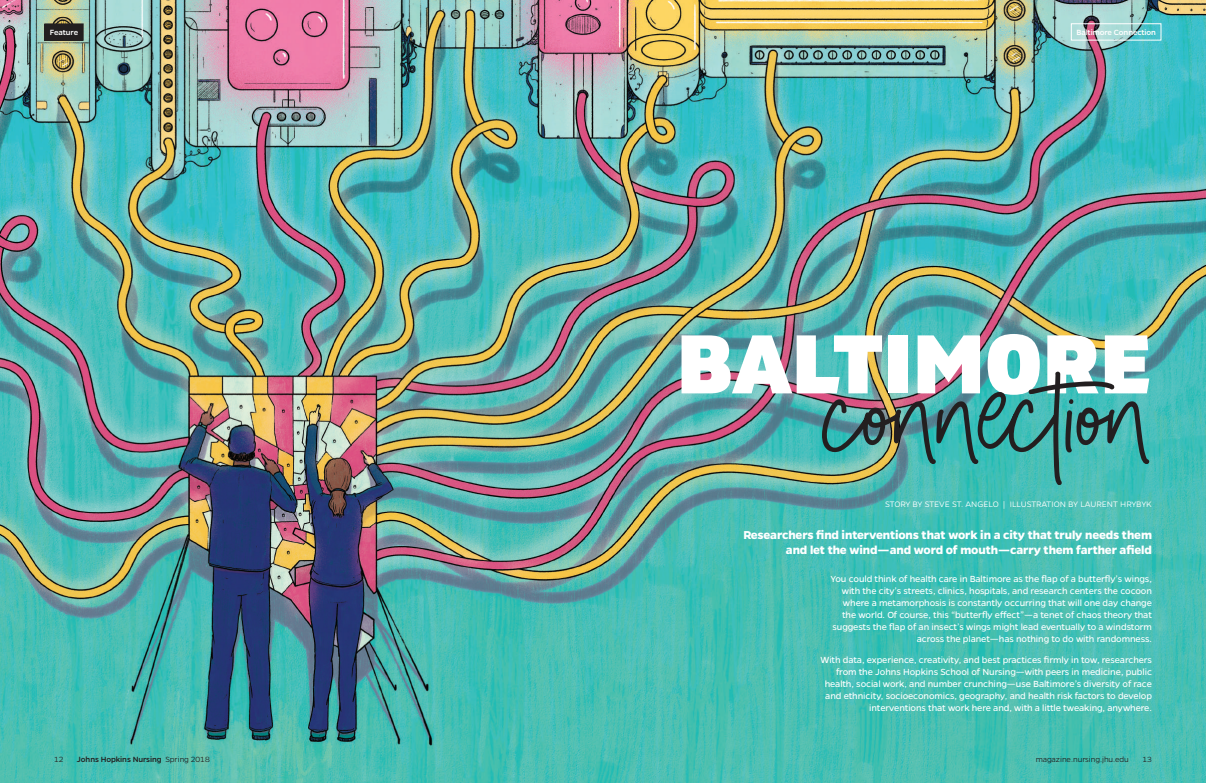
<style>
.page{position:relative;width:1206px;height:783px;background:#fff}
.page>*{position:absolute;margin:0;border:0;box-sizing:border-box;transform-origin:0 0}
.t1{font:900 82.9px "Gilam";letter-spacing:.01em;color:#fff}
.t2{font:700 13px/15.6px "Gentona";letter-spacing:-.01em;color:#fff;text-align:right}
.t3{font:10px/12px "Gentona";letter-spacing:-.01em;color:#fff;text-align:right}
.t4{font:300 9px "Gentona";letter-spacing:-.01em;color:#fff}
.t5{font:500 8.5px "Gentona";letter-spacing:-.01em;color:#231f20}
.t6{font:300 8.5px "Gentona";letter-spacing:-.005em;color:#231f20}
.t7{font:500 8.5px "Gentona";letter-spacing:-.01em;color:#fff}
.s1{font-weight:300}
</style>
<div class="page">
<img style="left:0;top:0;width:1206px;height:783px">
<div style="left:1071px;top:23px;width:91px;height:18px;border:1px solid #fff"></div>
<div style="left:45px;top:24px;width:38px;height:16px;background:#231f20"></div>
<div style="left:44px;top:23px;width:40px;height:18px;border:1px solid #231f20"></div>
<svg style="left:822px;top:372px;width:327px;height:113px;background:#4b9d97"></svg>
<p class="t7" style="left:50px;top:28px;width:30px">Feature</p>
<p class="t7" style="left:1076px;top:28px;width:81px">Baltimore Connection</p>
<h1 class="t1" style="left:677px;top:303px;width:476px">BALTIMORE</h1>
<p class="t4" style="left:885px;top:499px;width:268px">STORY BY STEVE ST. ANGELO | ILLUSTRATION BY LAURENT HRYBYK</p>
<h2 class="t2" style="left:743px;top:527px;width:410px">Researchers find interventions that work in a city that truly needs them and let the wind—and word of mouth—carry them farther afield</h2>
<p class="t3" style="left:830px;top:573px;width:323px">You could think of health care in Baltimore as the flap of a butterfly’s wings, with the city’s streets, clinics, hospitals, and research centers the cocoon where a metamorphosis is constantly occurring that will one day change the world. Of course, this “butterfly effect”—a tenet of chaos theory that suggests the flap of an insect’s wings might lead eventually to a windstorm across the planet—has nothing to do with randomness.</p>
<p class="t3" style="left:821px;top:654px;width:333px">With data, experience, creativity, and best practices firmly in tow, researchers from the Johns Hopkins School of Nursing—with peers in medicine, public health, social work, and number crunching—use Baltimore’s diversity of race and ethnicity, socioeconomics, geography, and health risk factors to develop interventions that work here and, with a little tweaking, anywhere.</p>
<p class="t6" style="left:54px;top:755px;width:11px">12</p>
<p class="t5" style="left:77px;top:755px;width:134px">Johns Hopkins Nursing <span class="s1">Spring 2018</span></p>
<p class="t6" style="left:1036px;top:755px;width:95px">magazine.nursing.jhu.edu</p>
<p class="t6" style="left:1143px;top:755px;width:11px">13</p>
</div>
